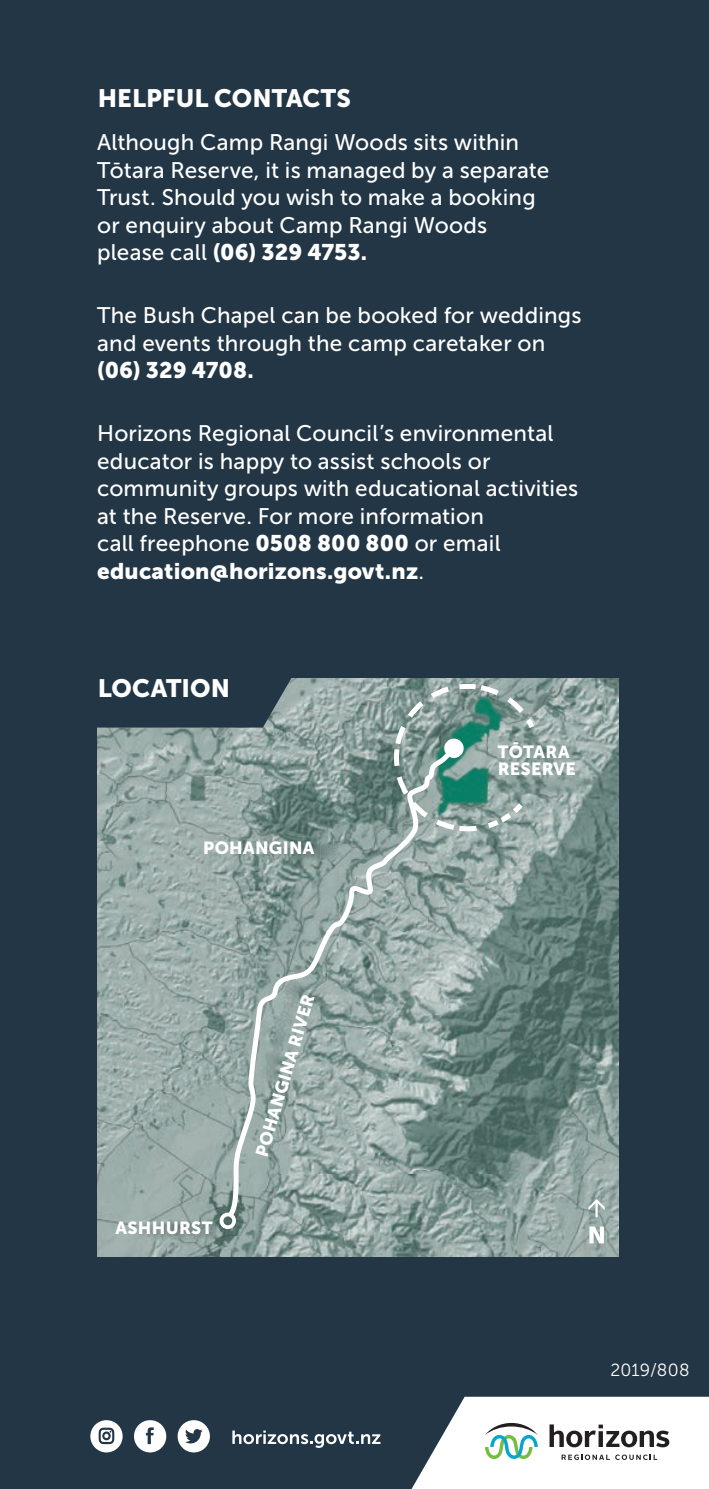
<style>
.page{position:relative;width:709px;height:1489px;background:#fff}
.page>*{position:absolute;margin:0;border:0;box-sizing:border-box;transform-origin:0 0}
.t1{font:25px "Museo Sans 900";color:#fff}
.t2{font:22.5px/27.5px "Museo Sans 500";letter-spacing:.01em;color:#fff}
.t3{font:17.5px/17.5px "Museo Sans 900";letter-spacing:.015em;color:#fff}
.t4{font:17.5px "Museo Sans 300";letter-spacing:.015em;color:#fff}
.s1{font-family:"Museo Sans 900"}
</style>
<div class="page">
<div style="left:0;top:0;width:709px;height:1488px;background:#223645"></div>
<svg style="left:412px;top:1396px;width:297px;height:92px;background:#d9ddde"></svg>
<svg style="left:232px;top:1430px;width:148px;height:17px"></svg>
<svg style="left:134px;top:1420px;width:32px;height:32px"></svg>
<svg style="left:90px;top:1420px;width:33px;height:32px"></svg>
<svg style="left:178px;top:1420px;width:32px;height:32px"></svg>
<img style="left:97px;top:678px;width:522px;height:578px">
<svg style="left:391px;top:681px;width:147px;height:152px;background:#7f9e98"></svg>
<svg style="left:223px;top:743px;width:234px;height:479px;background:#91a4a0"></svg>
<div style="left:444px;top:738px;width:19px;height:20px;background:#fff;border-radius:50%"></div>
<div style="left:219px;top:1212px;width:17px;height:16px;border:4px solid #fff;border-radius:50%"></div>
<svg style="left:589px;top:1226px;width:15px;height:17px"></svg>
<svg style="left:588px;top:1198px;width:16px;height:19px"></svg>
<svg style="left:97px;top:678px;width:195px;height:49px"></svg>
<p class="t1" style="left:98px;top:84px;width:255px">HELPFUL CONTACTS</p>
<p class="t2" style="left:97px;top:129px;width:453px">Although Camp Rangi Woods sits within Tōtara Reserve, it is managed by a separate Trust. Should you wish to make a booking or enquiry about Camp Rangi Woods please call <span class="s1">(06) 329 4753.</span></p>
<p class="t2" style="left:97px;top:301px;width:486px">The Bush Chapel can be booked for weddings and events through the camp caretaker on <span class="s1">(06) 329 4708.</span></p>
<p class="t2" style="left:97px;top:419px;width:482px">Horizons Regional Council’s environmental educator is happy to assist schools or community groups with educational activities at the Reserve. For more information<br>call freephone <span class="s1">0508 800 800</span> or email <span class="s1">education@horizons.govt.nz</span>.</p>
<p class="t1" style="left:98px;top:674px;width:134px">LOCATION</p>
<p class="t3" style="left:203px;top:838px;width:113px">POHANGINA</p>
<p class="t3" style="left:497px;top:742px;width:80px">TŌTARA<br>RESERVE</p>
<p class="t3" style="left:115px;top:1219px;width:99px">ASHHURST</p>
<p class="t3" style="left:252px;top:1153px;width:170px;rotate:-73deg">POHANGINA RIVER</p>
<p class="t4" style="left:610px;top:1360px;width:81px">2019/808</p>
</div>
